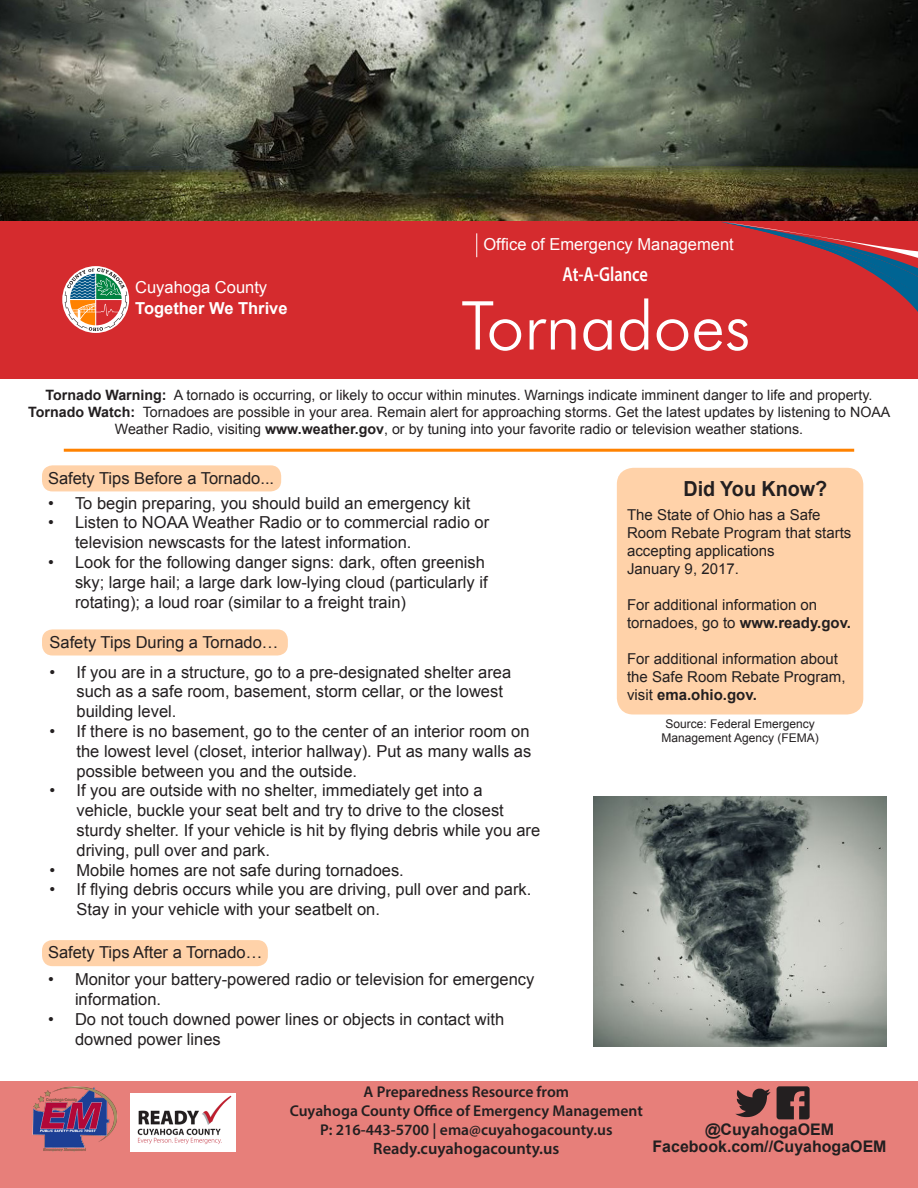
<style>
.page{position:relative;width:918px;height:1188px;background:#fff}
.page>*{position:absolute;margin:0;border:0;box-sizing:border-box;transform-origin:0 0}
.t1{font:300 67.5px "Futura BT";color:#fff}
.t2{font:700 20.7px "Arial";color:#231f20;scale:.95 1}
.t3{font:600 20.4px "Myriad Pro";color:#fff;scale:.81 1}
.t4{font:16.5px/19.8px "Arial";color:#231f20}
.t5{font:16.5px "Arial";color:#fff}
.t6{font:600 16.5px "Myriad Pro";color:#231f20}
.t7{font:700 16.5px "Arial";color:#fff}
.t8{font:700 15.9px "Arial";color:#231f20}
.t9{font:600 15.6px "Myriad Pro";color:#231f20}
.t10{font:15px/18px "Arial";color:#231f20}
.t11{font:14.25px/17.1px "Arial";color:#231f20;text-align:center}
.t12{font:12px "Arial";color:#231f20}
.s1{font-weight:700}
</style>
<div class="page">
<img style="left:0;top:0;width:918px;height:222px">
<hr style="left:64px;top:449px;width:790px;height:3px;background:#ff8200">
<div style="left:0;top:222px;width:918px;height:157px;background:#d52b2e"></div>
<svg style="left:721px;top:222px;width:197px;height:90px"></svg>
<svg style="left:62px;top:266px;width:67px;height:67px"></svg>
<svg style="left:65px;top:268px;width:62px;height:63px"></svg>
<svg style="left:476px;top:233px;width:1px;height:24px"></svg>
<div style="left:42px;top:465px;width:239px;height:26px;background:#ffd2a9;border-radius:10px"></div>
<div style="left:42px;top:629px;width:246px;height:27px;background:#ffd2a9;border-radius:10px"></div>
<div style="left:42px;top:940px;width:226px;height:26px;background:#ffd2a9;border-radius:10px"></div>
<div style="left:0;top:1081px;width:918px;height:107px;background:#e77f7a"></div>
<img style="left:131px;top:1094px;width:105px;height:57px">
<img style="left:32px;top:1086px;width:85px;height:66px">
<svg style="left:777px;top:1086px;width:33px;height:33px"></svg>
<svg style="left:735px;top:1088px;width:36px;height:29px"></svg>
<div style="left:617px;top:468px;width:246px;height:247px;background:#ffd2a9;border-radius:16px"></div>
<img style="left:594px;top:796px;width:292px;height:251px">
<p class="t5" style="left:135px;top:276px;width:134px">Cuyahoga County</p>
<p class="t7" style="left:135px;top:297px;width:154px">Together We Thrive</p>
<p class="t5" style="left:483px;top:233px;width:252px">Office of Emergency Management</p>
<p class="t3" style="left:562px;top:261px;width:107px">At-A-Glance</p>
<p class="t1" style="left:461px;top:285px;width:291px">Tornadoes</p>
<p class="t11" style="left:46px;top:387px;width:828px"><span class="s1">Tornado Warning:</span> A tornado is occurring, or likely to occur within minutes. Warnings indicate imminent danger to life and property.</p>
<p class="t11" style="left:28px;top:404px;width:864px"><span class="s1">Tornado Watch:</span> Tornadoes are possible in your area. Remain alert for approaching storms. Get the latest updates by listening to NOAA<br>Weather Radio, visiting <span class="s1">www.weather.gov</span>, or by tuning into your favorite radio or television weather stations.</p>
<p class="t4" style="left:48px;top:469px;width:228px">Safety Tips Before a Tornado...</p>
<p class="t4" style="left:48px;top:493px;width:424px">• To begin preparing, you should build an emergency kit</p>
<p class="t4" style="left:75px;top:513px;width:416px;text-indent:-27px">• Listen to NOAA Weather Radio or to commercial radio or television newscasts for the latest information.</p>
<p class="t4" style="left:75px;top:552px;width:414px;text-indent:-27px">• Look for the following danger signs: dark, often greenish sky; large hail; a large dark low-lying cloud (particularly if rotating); a loud roar (similar to a freight train)</p>
<p class="t4" style="left:50px;top:633px;width:230px">Safety Tips During a Tornado…</p>
<p class="t4" style="left:76px;top:662px;width:436px;text-indent:-27px">• If you are in a structure, go to a pre-designated shelter area such as a safe room, basement, storm cellar, or the lowest building level.</p>
<p class="t4" style="left:76px;top:721px;width:456px;text-align:justify;text-indent:-27px">• If there is no basement, go to the center of an interior room on the lowest level (closet, interior hallway). Put as many walls as possible between you and the outside.</p>
<p class="t4" style="left:50px;top:781px;width:435px">• If you are outside with no shelter, immediately get into a</p>
<p class="t4" style="left:76px;top:801px;width:465px">vehicle, buckle your seat belt and try to drive to the closest sturdy shelter. If your vehicle is hit by flying debris while you are driving, pull over and park.</p>
<p class="t4" style="left:50px;top:860px;width:356px">• Mobile homes are not safe during tornadoes.</p>
<p class="t4" style="left:76px;top:880px;width:456px;text-indent:-27px">• If flying debris occurs while you are driving, pull over and park.<br>Stay in your vehicle with your seatbelt on.</p>
<p class="t4" style="left:48px;top:943px;width:216px">Safety Tips After a Tornado…</p>
<p class="t4" style="left:75px;top:970px;width:461px;text-indent:-27px">• Monitor your battery-powered radio or television for emergency information.</p>
<p class="t4" style="left:75px;top:1009px;width:431px;text-indent:-27px">• Do not touch downed power lines or objects in contact with downed power lines</p>
<p class="t2" style="left:683px;top:475px;width:153px">Did You Know?</p>
<p class="t10" style="left:627px;top:506px;width:226px">The State of Ohio has a Safe<br>Room Rebate Program that starts accepting applications</p>
<p class="t10" style="left:627px;top:560px;width:113px">January 9, 2017.</p>
<p class="t10" style="left:627px;top:596px;width:192px">For additional information on</p>
<p class="t10" style="left:627px;top:614px;width:225px">tornadoes, go to <span class="s1">www.ready.gov.</span></p>
<p class="t10" style="left:627px;top:650px;width:220px">For additional information about the Safe Room Rebate Program, visit <span class="s1">ema.ohio.gov.</span></p>
<p class="t12" style="left:665px;top:715px;width:151px">Source: Federal Emergency</p>
<p class="t12" style="left:661px;top:730px;width:159px">Management Agency (FEMA)</p>
<p class="t9" style="left:364px;top:1082px;width:207px">A Preparedness Resource from</p>
<p class="t9" style="left:290px;top:1101px;width:355px">Cuyahoga County Office of Emergency Management</p>
<p class="t9" style="left:320px;top:1119px;width:294px">P: 216-443-5700 | ema@cuyahogacounty.us</p>
<p class="t6" style="left:373px;top:1138px;width:188px">Ready.cuyahogacounty.us</p>
<p class="t8" style="left:653px;top:1136px;width:236px">Facebook.com//CuyahogaOEM</p>
<p class="t8" style="left:705px;top:1119px;width:131px">@CuyahogaOEM</p>
</div>
